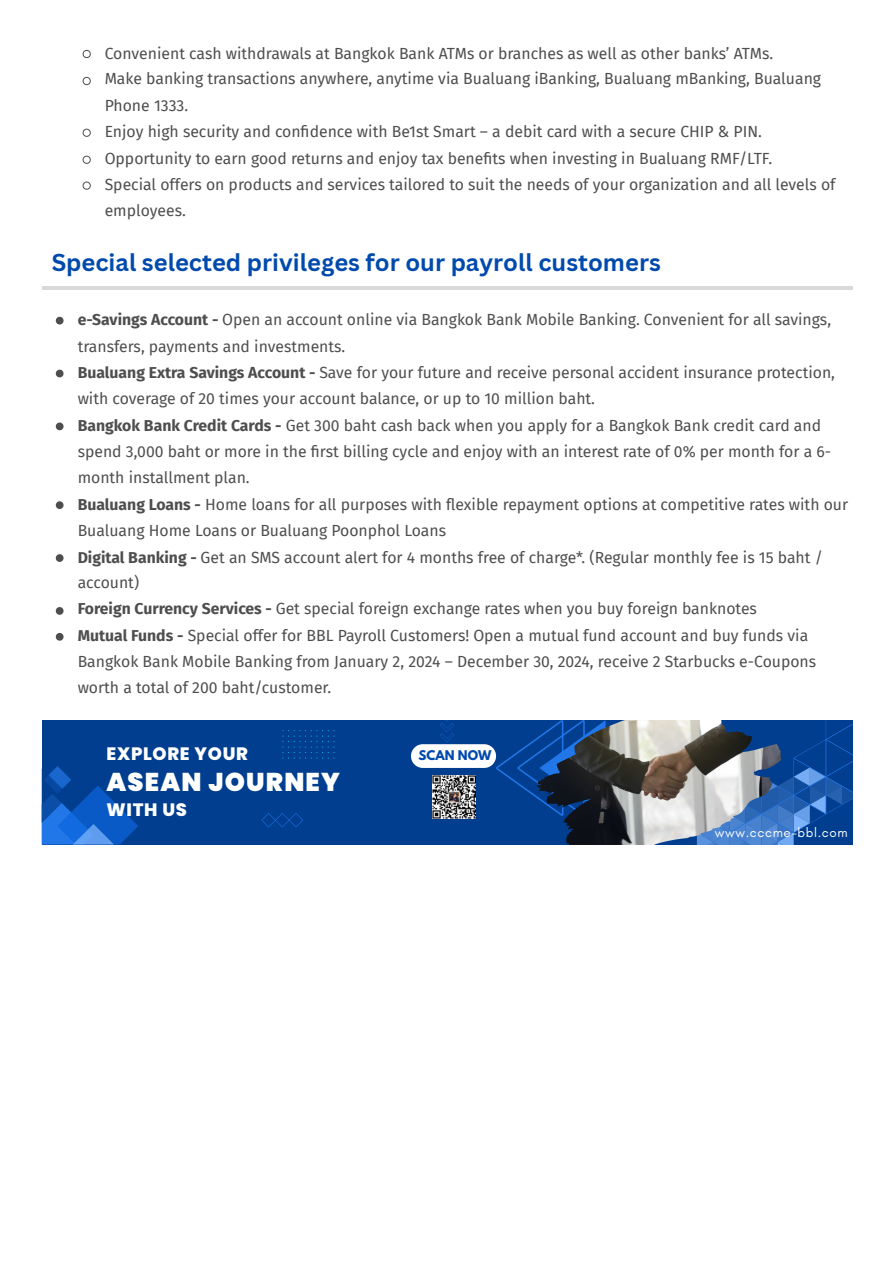
<style>
.page{position:relative;width:894px;height:1263px;background:#fff}
.page>*{position:absolute;margin:0;border:0;box-sizing:border-box;transform-origin:0 0}
.t1{font:900 25.65px "Poppins";letter-spacing:.045em;color:#fff}
.t2{font:700 23.7px "Canva Sans";color:#004aad}
.t3{font:800 18px "Poppins";letter-spacing:.04em;color:#fff}
.t4{font:15.75px/25.8px "Fira Sans";color:#4e4e4e}
.t5{font:13.35px "Glacial Indifference";letter-spacing:.05em;color:#fff}
.t6{font:700 11.85px "League Spartan";color:#004aad}
.s1{font-weight:700}
</style>
<div class="page">
<svg style="left:82px;top:50px;width:9px;height:8px"></svg>
<svg style="left:82px;top:77px;width:9px;height:8px"></svg>
<svg style="left:82px;top:128px;width:9px;height:9px"></svg>
<svg style="left:82px;top:155px;width:9px;height:9px"></svg>
<svg style="left:82px;top:181px;width:9px;height:9px"></svg>
<hr style="left:42px;top:286px;width:810px;height:3px;background:#d9d9d9">
<svg style="left:56px;top:317px;width:7px;height:7px"></svg>
<svg style="left:56px;top:370px;width:7px;height:7px"></svg>
<svg style="left:56px;top:423px;width:7px;height:7px"></svg>
<svg style="left:56px;top:501px;width:7px;height:8px"></svg>
<svg style="left:56px;top:554px;width:7px;height:8px"></svg>
<svg style="left:56px;top:607px;width:7px;height:8px"></svg>
<svg style="left:56px;top:633px;width:7px;height:8px"></svg>
<div style="left:42px;top:720px;width:810px;height:125px;background:#013e8f"></div>
<svg style="left:42px;top:766px;width:96px;height:78px"></svg>
<svg style="left:781px;top:720px;width:71px;height:125px"></svg>
<svg style="left:496px;top:738px;width:41px;height:60px"></svg>
<img style="left:537px;top:720px;width:244px;height:125px">
<svg style="left:282px;top:730px;width:52px;height:28px"></svg>
<svg style="left:440px;top:720px;width:14px;height:24px"></svg>
<svg style="left:261px;top:813px;width:42px;height:14px"></svg>
<div style="left:411px;top:744px;width:85px;height:24px;background:#fff;border-radius:12px"></div>
<img style="left:432px;top:775px;width:43px;height:43px">
<p class="t4" style="left:105px;top:40px;width:669px">Convenient cash withdrawals at Bangkok Bank ATMs or branches as well as other banks’ ATMs.</p>
<p class="t4" style="left:105px;top:66px;width:717px;line-height:27px">Make banking transactions anywhere, anytime via Bualuang iBanking, Bualuang mBanking, Bualuang<br>Phone 1333.</p>
<p class="t4" style="left:105px;top:119px;width:658px">Enjoy high security and confidence with Be1st Smart – a debit card with a secure CHIP &amp; PIN.</p>
<p class="t4" style="left:105px;top:146px;width:668px">Opportunity to earn good returns and enjoy tax benefits when investing in Bualuang RMF/LTF.</p>
<p class="t4" style="left:105px;top:172px;width:732px">Special offers on products and services tailored to suit the needs of your organization and all levels of employees.</p>
<p class="t2" style="left:52px;top:246px;width:610px">Special selected privileges for our payroll customers</p>
<p class="t4" style="left:78px;top:306px;width:754px;line-height:27px"><span class="s1">e-Savings Account -</span> Open an account online via Bangkok Bank Mobile Banking. Convenient for all savings, transfers, payments and investments.</p>
<p class="t4" style="left:78px;top:360px;width:758px"><span class="s1">Bualuang Extra Savings Account -</span> Save for your future and receive personal accident insurance protection, with coverage of 20 times your account balance, or up to 10 million baht.</p>
<p class="t4" style="left:78px;top:413px;width:754px"><span class="s1">Bangkok Bank Credit Cards -</span> Get 300 baht cash back when you apply for a Bangkok Bank credit card and spend 3,000 baht or more in the fi rst billing cycle and enjoy with an interest rate of 0% per month for a 6- month installment plan.</p>
<p class="t4" style="left:78px;top:491px;width:771px"><span class="s1">Bualuang Loans -</span> Home loans for all purposes with flexible repayment options at competitive rates with our<br>Bualuang Home Loans or Bualuang Poonphol Loans</p>
<p class="t4" style="left:78px;top:544px;width:746px"><span class="s1">Digital Banking -</span> Get an SMS account alert for 4 months free of charge*. (Regular monthly fee is 15 baht / account)</p>
<p class="t4" style="left:78px;top:596px;width:680px"><span class="s1">Foreign Currency Services -</span> Get special foreign exchange rates when you buy foreign banknotes</p>
<p class="t4" style="left:78px;top:623px;width:739px"><span class="s1">Mutual Funds -</span> Special offer for BBL Payroll Customers! Open a mutual fund account and buy funds via<br>Bangkok Bank Mobile Banking from January 2, 2024 – December 30, 2024, receive 2 Starbucks e-Coupons worth a total of 200 baht/customer.</p>
<p class="t3" style="left:106px;top:741px;width:143px">EXPLORE YOUR</p>
<p class="t1" style="left:106px;top:764px;width:235px">ASEAN JOURNEY</p>
<p class="t3" style="left:106px;top:797px;width:82px">WITH US</p>
<p class="t6" style="left:418px;top:749px;width:74px">SCAN NOW</p>
<p class="t5" style="left:714px;top:824px;width:134px">www.cccme-bbl.com</p>
</div>
